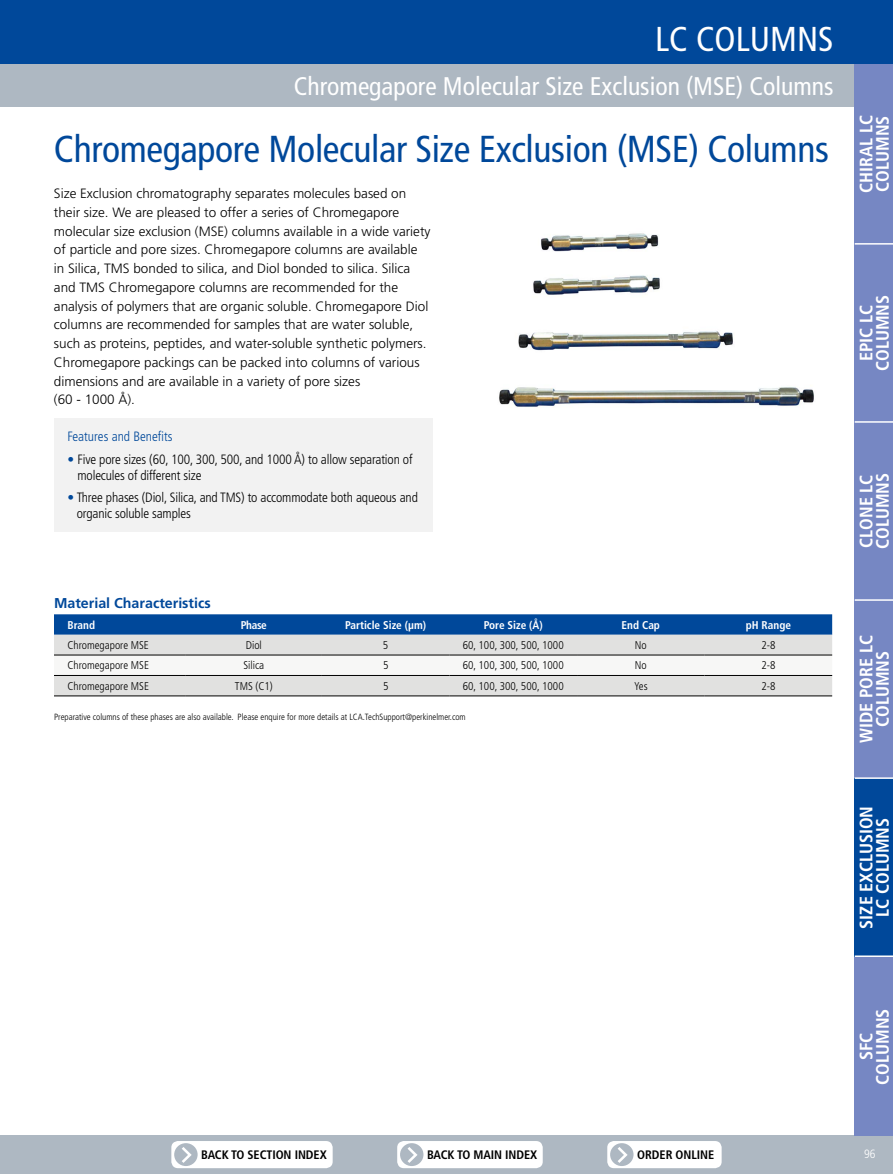
<style>
.page{position:relative;width:893px;height:1174px;background:#fff}
.page>*{position:absolute;margin:0;border:0;box-sizing:border-box;transform-origin:0 0}
.t1{font:condensed 37.5px "Frutiger LT Std";letter-spacing:-.01em;color:#00489a}
.t2{font:condensed 34.5px "Frutiger LT Std";color:#fff}
.t3{font:condensed 25.5px "Frutiger LT Std";color:#fff}
.t4{font:700 condensed 18px/16.5px "Frutiger LT Std";color:#fff;text-align:center}
.t5{font:700 14.25px "Frutiger LT";color:#00489a}
.t6{font:300 13.5px/18.8px "Frutiger LT";color:#000}
.t7{font:300 condensed 13.5px/15.8px "Frutiger LT Std";letter-spacing:-.01em;color:#000}
.t8{font:300 condensed 13.5px "Frutiger LT Std";color:#00489a}
.t9{font:700 condensed 12.3px "Frutiger LT Std";letter-spacing:-.005em;color:#000}
.t10{font:300 condensed 12px "Frutiger LT Std";color:#fff}
.t11{font:300 condensed 11.25px "Frutiger LT Std";color:#000}
.t12{font:700 condensed 11.25px "Frutiger LT Std";color:#fff}
.t13{font:300 condensed 9px "Frutiger LT Std";color:#000}
.s1{color:#00489a}
</style>
<div class="page">
<div style="left:0;top:1135px;width:893px;height:39px;background:#aeb8c2"></div>
<div style="left:0;top:64px;width:893px;height:42px;background:#aeb8c2"></div>
<div style="left:0;top:0;width:893px;height:64px;background:#00489a"></div>
<div style="left:54px;top:418px;width:378px;height:113px;background:#f2f2f2"></div>
<svg style="left:54px;top:614px;width:778px;height:21px;background:#084d9d"></svg>
<div style="left:54px;top:635px;width:778px;height:60px;background:#e1e1e0"></div>
<div style="left:54px;top:656px;width:778px;height:19px;background:#f7f7f6"></div>
<hr style="left:54px;top:655px;width:132px;height:1px;background:#000">
<hr style="left:186px;top:655px;width:136px;height:1px;background:#000">
<hr style="left:322px;top:655px;width:127px;height:1px;background:#000">
<hr style="left:449px;top:655px;width:128px;height:1px;background:#000">
<hr style="left:577px;top:655px;width:128px;height:1px;background:#000">
<hr style="left:705px;top:655px;width:127px;height:1px;background:#000">
<hr style="left:54px;top:675px;width:132px;height:1px;background:#000">
<hr style="left:186px;top:675px;width:136px;height:1px;background:#000">
<hr style="left:322px;top:675px;width:127px;height:1px;background:#000">
<hr style="left:449px;top:675px;width:128px;height:1px;background:#000">
<hr style="left:577px;top:675px;width:128px;height:1px;background:#000">
<hr style="left:705px;top:675px;width:127px;height:1px;background:#000">
<hr style="left:54px;top:695px;width:132px;height:1px;background:#000">
<hr style="left:186px;top:695px;width:136px;height:1px;background:#000">
<hr style="left:322px;top:695px;width:127px;height:1px;background:#000">
<hr style="left:449px;top:695px;width:128px;height:1px;background:#000">
<hr style="left:577px;top:695px;width:128px;height:1px;background:#000">
<hr style="left:705px;top:695px;width:127px;height:1px;background:#000">
<img style="left:499px;top:233px;width:315px;height:174px">
<div style="left:855px;top:64px;width:38px;height:1071px;background:#7687c3"></div>
<div style="left:855px;top:778px;width:38px;height:178px;background:#00489a"></div>
<hr style="left:855px;top:243px;width:38px;height:2px;background:#fff">
<hr style="left:855px;top:599px;width:38px;height:2px;background:#fff">
<hr style="left:855px;top:777px;width:38px;height:2px;background:#fff">
<hr style="left:855px;top:421px;width:38px;height:2px;background:#fff">
<hr style="left:855px;top:955px;width:38px;height:2px;background:#fff">
<svg style="left:171px;top:1141px;width:162px;height:27px;background:#f3f4f6"></svg>
<div style="left:201px;top:1149px;width:127px;height:11px;background:#fff"></div>
<svg style="left:397px;top:1141px;width:146px;height:27px;background:#f2f3f5"></svg>
<div style="left:427px;top:1149px;width:112px;height:11px;background:#fff"></div>
<svg style="left:607px;top:1141px;width:115px;height:27px"></svg>
<div style="left:637px;top:1149px;width:81px;height:11px;background:#fff"></div>
<h2 class="t2" style="left:655px;top:19px;width:180px">LC COLUMNS</h2>
<h3 class="t3" style="left:294px;top:71px;width:541px">Chromegapore Molecular Size Exclusion (MSE) Columns</h3>
<h1 class="t1" style="left:54px;top:127px;width:776px">Chromegapore Molecular Size Exclusion (MSE) Columns</h1>
<p class="t6" style="left:54px;top:184px;width:378px">Size Exclusion chromatography separates molecules based on their size. We are pleased to offer a series of Chromegapore molecular size exclusion (MSE) columns available in a wide variety of particle and pore sizes. Chromegapore columns are available in Silica, TMS bonded to silica, and Diol bonded to silica. Silica and TMS Chromegapore columns are recommended for the analysis of polymers that are organic soluble. Chromegapore Diol columns are recommended for samples that are water soluble, such as proteins, peptides, and water-soluble synthetic polymers.<br>Chromegapore packings can be packed into columns of various dimensions and are available in a variety of pore sizes<br>(60 - 1000 Å).</p>
<p class="t8" style="left:67px;top:429px;width:107px">Features and Benefits</p>
<p class="t7" style="left:77px;top:451px;width:337px;text-indent:-10px"><span class="s1">•</span> Five pore sizes (60, 100, 300, 500, and 1000 Å) to allow separation of molecules of different size</p>
<p class="t7" style="left:77px;top:490px;width:343px;text-indent:-9px"><span class="s1">•</span> Three phases (Diol, Silica, and TMS) to accommodate both aqueous and organic soluble samples</p>
<p class="t5" style="left:54px;top:594px;width:158px">Material Characteristics</p>
<p class="t12" style="left:68px;top:618px;width:29px">Brand</p>
<p class="t12" style="left:241px;top:618px;width:28px">Phase</p>
<p class="t12" style="left:345px;top:618px;width:82px">Particle Size (µm)</p>
<p class="t12" style="left:484px;top:618px;width:61px">Pore Size (Å)</p>
<p class="t12" style="left:622px;top:618px;width:40px">End Cap</p>
<p class="t12" style="left:746px;top:618px;width:47px">pH Range</p>
<p class="t11" style="left:68px;top:639px;width:83px">Chromegapore MSE</p>
<p class="t11" style="left:246px;top:639px;width:18px">Diol</p>
<p class="t11" style="left:383px;top:639px;width:7px">5</p>
<p class="t11" style="left:463px;top:639px;width:102px">60, 100, 300, 500, 1000</p>
<p class="t11" style="left:635px;top:639px;width:13px">No</p>
<p class="t11" style="left:761px;top:639px;width:16px">2-8</p>
<p class="t11" style="left:68px;top:659px;width:83px">Chromegapore MSE</p>
<p class="t11" style="left:243px;top:659px;width:22px">Silica</p>
<p class="t11" style="left:383px;top:659px;width:7px">5</p>
<p class="t11" style="left:463px;top:659px;width:102px">60, 100, 300, 500, 1000</p>
<p class="t11" style="left:635px;top:659px;width:13px">No</p>
<p class="t11" style="left:761px;top:659px;width:16px">2-8</p>
<p class="t11" style="left:68px;top:679px;width:83px">Chromegapore MSE</p>
<p class="t11" style="left:235px;top:679px;width:39px">TMS (C1)</p>
<p class="t11" style="left:383px;top:679px;width:7px">5</p>
<p class="t11" style="left:463px;top:679px;width:102px">60, 100, 300, 500, 1000</p>
<p class="t11" style="left:634px;top:679px;width:15px">Yes</p>
<p class="t11" style="left:761px;top:679px;width:16px">2-8</p>
<p class="t13" style="left:54px;top:712px;width:413px">Preparative columns of these phases are also available. Please enquire for more details at LCA.TechSupport@perkinelmer.com</p>
<h3 class="t4" style="left:858px;top:193px;width:79px;text-align:left;rotate:-90deg">CHIRAL LC<br>COLUMNS</h3>
<h3 class="t4" style="left:858px;top:371px;width:77px;rotate:-90deg">EPIC LC<br>COLUMNS</h3>
<h3 class="t4" style="left:858px;top:549px;width:77px;text-align:left;rotate:-90deg">CLONE LC<br>COLUMNS</h3>
<h3 class="t4" style="left:858px;top:743px;width:109px;rotate:-90deg">WIDE PORE LC<br>COLUMNS</h3>
<h3 class="t4" style="left:858px;top:928px;width:124px;rotate:-90deg">SIZE EXCLUSION<br>LC COLUMNS</h3>
<p class="t9" style="left:201px;top:1147px;width:127px">BACK TO SECTION INDEX</p>
<p class="t9" style="left:427px;top:1147px;width:112px">BACK TO MAIN INDEX</p>
<p class="t9" style="left:637px;top:1147px;width:79px">ORDER ONLINE</p>
<h3 class="t4" style="left:858px;top:1084px;width:77px;rotate:-90deg">SFC<br>COLUMNS</h3>
<p class="t10" style="left:864px;top:1146px;width:13px">96</p>
</div>
